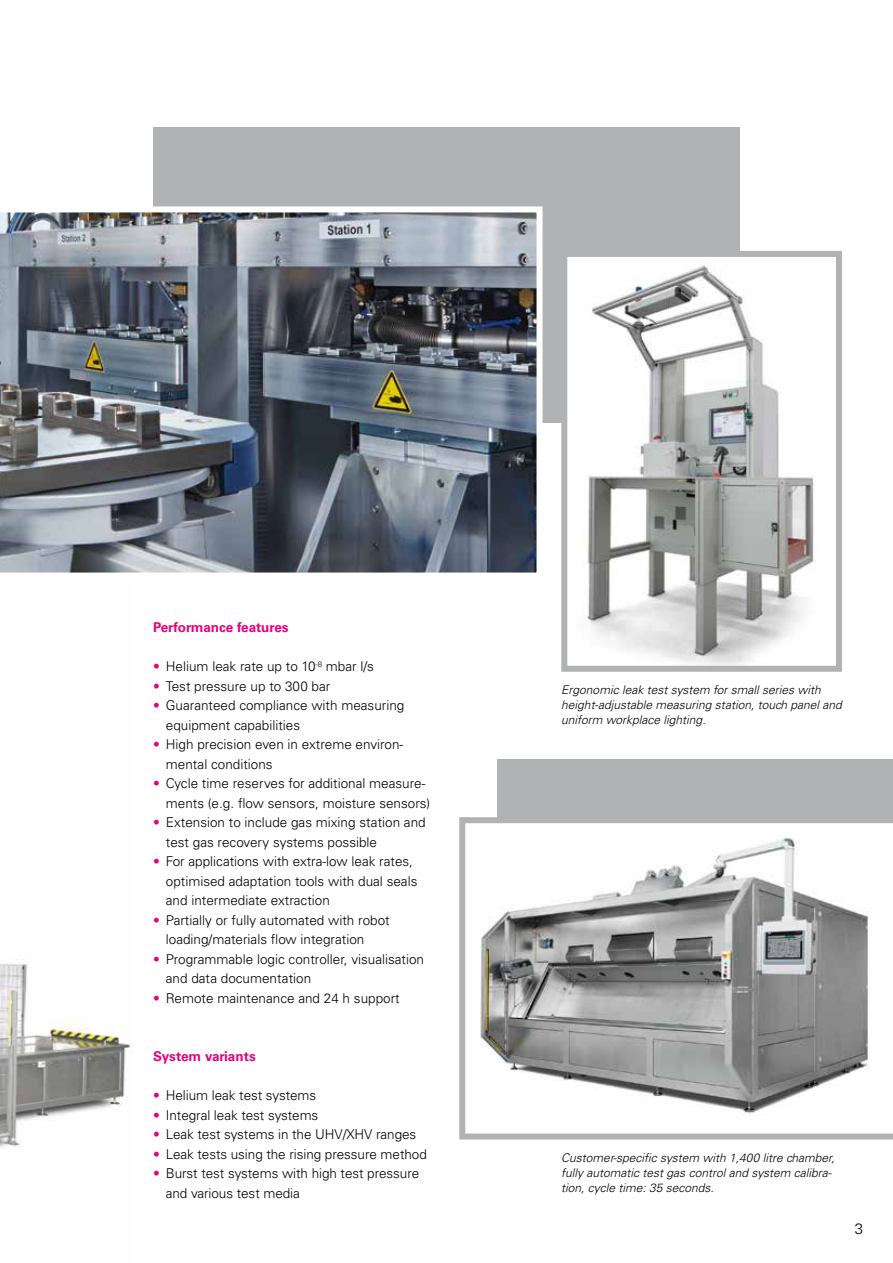
<style>
.page{position:relative;width:893px;height:1263px;background:#fff}
.page>*{position:absolute;margin:0;border:0;box-sizing:border-box;transform-origin:0 0}
.t1{font:300 15px "Univers";color:#000}
.t2{font:300 13.5px/19.5px "Univers";color:#000}
.t3{font:700 13.5px "Univers";color:#e5007d}
.t4{font:italic 300 12px/15px "Univers";color:#000}
.s1{color:#e5007d}
</style>
<div class="page">
<div style="left:497px;top:759px;width:396px;height:208px;background:#b1b2b3"></div>
<div style="left:153px;top:128px;width:587px;height:295px;background:#b1b2b3"></div>
<img style="left:0;top:959px;width:131px;height:188px">
<img style="left:0;top:206px;width:543px;height:367px">
<svg style="left:459px;top:817px;width:434px;height:323px"></svg>
<svg style="left:561px;top:251px;width:281px;height:421px"></svg>
<p class="t3" style="left:153px;top:620px;width:137px">Performance features</p>
<p class="t2" style="left:153px;top:657px;width:222px"><span class="s1">•</span> Helium leak rate up to 10<sup>-8</sup> mbar l/s</p>
<p class="t2" style="left:153px;top:676px;width:179px"><span class="s1">•</span> Test pressure up to 300 bar</p>
<p class="t2" style="left:166px;top:696px;width:240px;text-indent:-13px"><span class="s1">•</span> Guaranteed compliance with measuring equipment capabilities</p>
<p class="t2" style="left:166px;top:735px;width:239px;text-indent:-13px"><span class="s1">•</span> High precision even in extreme environ&shy;mental conditions</p>
<p class="t2" style="left:166px;top:774px;width:266px;text-indent:-13px"><span class="s1">•</span> Cycle time reserves for additional measure&shy;ments (e.g. flow sensors, moisture sensors)</p>
<p class="t2" style="left:166px;top:813px;width:261px;text-indent:-13px"><span class="s1">•</span> Extension to include gas mixing station and test gas recovery systems possible</p>
<p class="t2" style="left:166px;top:852px;width:253px;text-indent:-13px"><span class="s1">•</span> For applications with extra-low leak rates, optimised adaptation tools with dual seals and intermediate extraction</p>
<p class="t2" style="left:166px;top:910px;width:225px;text-indent:-13px"><span class="s1">•</span> Partially or fully automated with robot loading/materials flow integration</p>
<p class="t2" style="left:166px;top:949px;width:260px;text-indent:-13px"><span class="s1">•</span> Programmable logic controller, visualisation and data documentation</p>
<p class="t2" style="left:153px;top:988px;width:248px"><span class="s1">•</span> Remote maintenance and 24 h support</p>
<p class="t3" style="left:153px;top:1048px;width:104px">System variants</p>
<p class="t2" style="left:153px;top:1086px;width:165px"><span class="s1">•</span> Helium leak test systems</p>
<p class="t2" style="left:153px;top:1105px;width:167px"><span class="s1">•</span> Integral leak test systems</p>
<p class="t2" style="left:153px;top:1125px;width:265px"><span class="s1">•</span> Leak test systems in the UHV/XHV ranges</p>
<p class="t2" style="left:153px;top:1144px;width:275px"><span class="s1">•</span> Leak tests using the rising pressure method</p>
<p class="t2" style="left:166px;top:1164px;width:255px;text-indent:-13px"><span class="s1">•</span> Burst test systems with high test pressure and various test media</p>
<p class="t4" style="left:561px;top:682px;width:282px">Ergonomic leak test system for small series with height-adjustable measuring station, touch panel and uniform workplace lighting.</p>
<p class="t4" style="left:561px;top:1150px;width:275px">Customer-specific system with 1,400 litre chamber, fully automatic test gas control and system calibra&shy;tion, cycle time: 35 seconds.</p>
<p class="t1" style="left:855px;top:1220px;width:10px">3</p>
</div>
